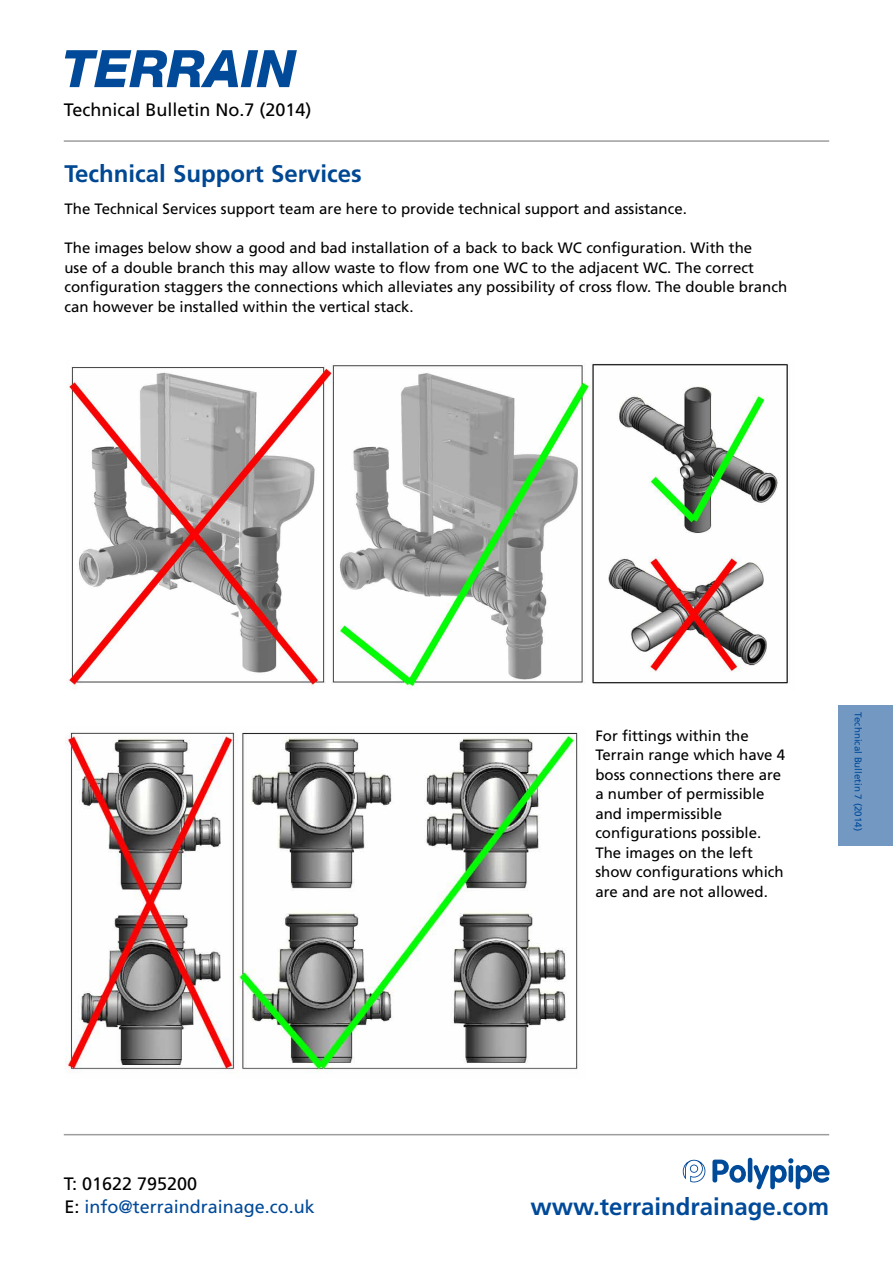
<style>
.page{position:relative;width:893px;height:1263px;background:#fff}
.page>*{position:absolute;margin:0;border:0;box-sizing:border-box;transform-origin:0 0}
.t1{font:700 24px "Frutiger";color:#004893}
.t2{font:700 24px "Frutiger";color:#004a99}
.t3{font:18px "Frutiger";color:#000}
.t4{font:18px "Frutiger";color:#004a99}
.t5{font:15px/19.5px "Frutiger";color:#000}
.t6{font:9.75px "Frutiger";color:#004a99}
.s1{color:#000}
</style>
<div class="page">
<svg style="left:65px;top:50px;width:232px;height:37px"></svg>
<hr style="left:64px;top:1134px;width:765px;height:1px;background:#9d9d9c">
<svg style="left:683px;top:1160px;width:22px;height:22px"></svg>
<svg style="left:712px;top:1159px;width:34px;height:24px"></svg>
<hr style="left:748px;top:1158px;width:4px;height:24px;background:#004a9a;border-radius:2px">
<svg style="left:754px;top:1158px;width:75px;height:31px"></svg>
<hr style="left:64px;top:140px;width:765px;height:2px;background:#9d9d9c">
<div style="left:839px;top:705px;width:54px;height:140px;background:#7399c3"></div>
<img style="left:68px;top:363px;width:720px;height:326px">
<img style="left:66px;top:732px;width:512px;height:341px">
<p class="t3" style="left:64px;top:99px;width:249px">Technical Bulletin No.7 (2014)</p>
<h1 class="t1" style="left:64px;top:159px;width:299px">Technical Support Services</h1>
<p class="t5" style="left:64px;top:199px;width:624px">The Technical Services support team are here to provide technical support and assistance.</p>
<p class="t5" style="left:64px;top:238px;width:724px">The images below show a good and bad installation of a back to back WC configuration. With the<br>use of a double branch this may allow waste to flow from one WC to the adjacent WC. The correct configuration staggers the connections which alleviates any possibility of cross flow. The double branch can however be installed within the vertical stack.</p>
<p class="t5" style="left:595px;top:726px;width:191px">For fittings within the<br>Terrain range which have 4 boss connections there are a number of permissible and impermissible configurations possible.<br>The images on the left show configurations which are and are not allowed.</p>
<p class="t6" style="left:864px;top:712px;width:120px;rotate:90deg">Technical Bulletin 7 (2014)</p>
<p class="t3" style="left:64px;top:1173px;width:135px">T: 01622 795200</p>
<p class="t4" style="left:64px;top:1196px;width:252px"><span class="s1">E:</span> info@terraindrainage.co.uk</p>
<h1 class="t2" style="left:530px;top:1192px;width:300px">www.terraindrainage.com</h1>
</div>
